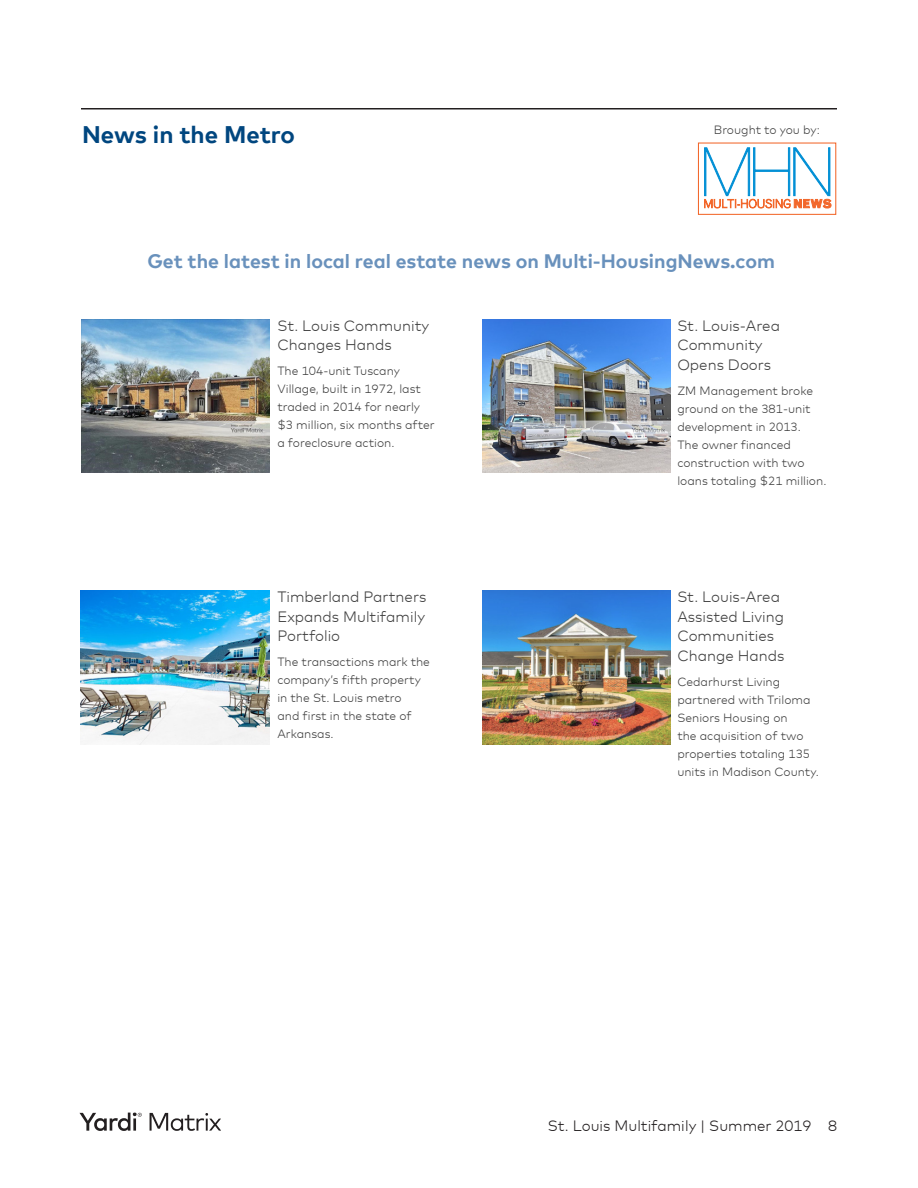
<style>
.page{position:relative;width:918px;height:1188px;background:#fff}
.page>*{position:absolute;margin:0;border:0;box-sizing:border-box;transform-origin:0 0}
.Matrix_SubHead{font:700 24px "Mark Offc Pro";color:#00467f}
.Matrix_News{font:700 19.5px "Mark Offc Pro";color:#6991bc}
.Matrix_News-2{font:300 15px/19.5px "Mark Offc Pro";color:#3f3f3f}
.t1{font:300 15px "Mark Offc Pro";color:#231f20}
.Matrix_News-3{font:300 12px/18px "Mark Offc Pro";color:#3f3f3f}
.Matrix_Body_Bullets{font:300 12px "Mark Offc Pro";color:#414141}
</style>
<div class="page">
<hr style="left:81px;top:108px;width:756px;height:2px;background:#231f20">
<svg style="left:80px;top:1112px;width:62px;height:19px"></svg>
<svg style="left:150px;top:1113px;width:71px;height:18px"></svg>
<div style="left:698px;top:143px;width:138px;height:72px;border:1px solid #f2672b"></div>
<svg style="left:704px;top:147px;width:128px;height:62px"></svg>
<img style="left:81px;top:319px;width:188px;height:153px">
<img style="left:81px;top:591px;width:188px;height:153px">
<img style="left:482px;top:319px;width:189px;height:154px">
<img style="left:482px;top:591px;width:189px;height:153px">
<p class="Matrix_SubHead" style="left:82px;top:116px;width:214px">News in the Metro</p>
<p class="Matrix_Body_Bullets" style="left:714px;top:120px;width:107px">Brought to you by:</p>
<p class="Matrix_News" style="left:147px;top:247px;width:629px">Get the latest in local real estate news on Multi-HousingNews.com</p>
<p class="Matrix_News-2" style="left:277px;top:315px;width:153px">St. Louis Community<br>Changes Hands</p>
<p class="Matrix_News-3" style="left:277px;top:361px;width:159px">The 104-unit Tuscany<br>Village, built in 1972, last traded in 2014 for nearly $3 million, six months after a foreclosure action.</p>
<p class="Matrix_News-2" style="left:277px;top:586px;width:150px;text-align:justify">Timberland Partners Expands Multifamily Portfolio</p>
<p class="Matrix_News-3" style="left:277px;top:652px;width:154px">The transactions mark the company’s fifth property in the St. Louis metro<br>and first in the state of<br>Arkansas.</p>
<p class="Matrix_News-2" style="left:677px;top:315px;width:104px">St. Louis-Area<br>Community<br>Opens Doors</p>
<p class="Matrix_News-3" style="left:677px;top:380px;width:151px">ZM Management broke ground on the 381-unit development in 2013.<br>The owner financed construction with two loans totaling $21 million.</p>
<p class="Matrix_News-2" style="left:677px;top:586px;width:109px">St. Louis-Area<br>Assisted Living<br>Communities<br>Change Hands</p>
<p class="Matrix_News-3" style="left:677px;top:671px;width:143px">Cedarhurst Living partnered with Triloma<br>Seniors Housing on<br>the acquisition of two properties totaling 135 units in Madison County.</p>
<p class="t1" style="left:548px;top:1115px;width:291px">St. Louis Multifamily | Summer 2019 8</p>
</div>
